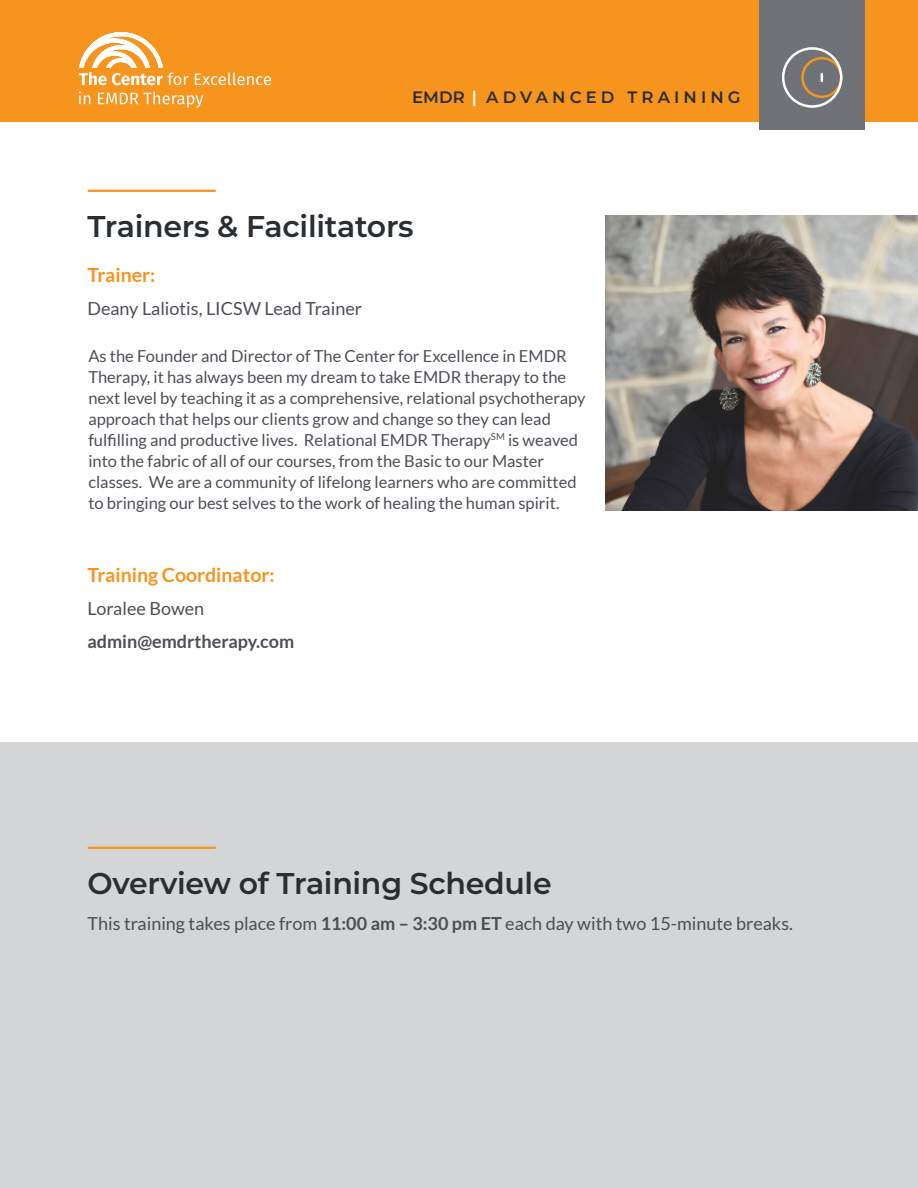
<style>
.page{position:relative;width:918px;height:1188px;background:#fff}
.page>*{position:absolute;margin:0;border:0;box-sizing:border-box;transform-origin:0 0}
.t1{font:600 30px "Montserrat";letter-spacing:-.01em;color:#292e33}
.t2{font:700 19.5px "Lato";color:#f7941e}
.t3{font:18px "Lato";color:#4b4f55}
.t4{font:700 18px/33px "Lato";color:#4b4f55}
.t5{font:16.5px/21px "Lato";color:#4b4f55}
.t6{font:600 16.5px "Montserrat";letter-spacing:.25em;color:#292e33}
.s1{color:#fff}
.s2{font-weight:400}
.s3{font-weight:700}
</style>
<div class="page">
<div style="left:0;top:742px;width:918px;height:446px;background:#d4d5d6"></div>
<hr style="left:89px;top:190px;width:126px;height:2px;background:#f7941e">
<hr style="left:89px;top:847px;width:126px;height:2px;background:#f7941e">
<div style="left:0;top:0;width:918px;height:122px;background:#f7941e"></div>
<div style="left:759px;top:0;width:106px;height:130px;background:#6f7277"></div>
<svg style="left:79px;top:32px;width:110px;height:53px"></svg>
<svg style="left:195px;top:73px;width:76px;height:12px"></svg>
<svg style="left:79px;top:91px;width:11px;height:13px"></svg>
<svg style="left:98px;top:93px;width:40px;height:11px"></svg>
<svg style="left:144px;top:92px;width:59px;height:16px"></svg>
<div style="left:801px;top:57px;width:41px;height:41px;border:3px solid #f39323;border-radius:50%"></div>
<div style="left:782px;top:47px;width:61px;height:61px;border:3px solid #fff;border-radius:50%"></div>
<svg style="left:821px;top:74px;width:2px;height:7px"></svg>
<img style="left:605px;top:216px;width:313px;height:295px">
<p class="t6" style="left:412px;top:86px;width:330px">EMDR <span class="s1">|</span> ADVANCED TRAINING</p>
<p class="t1" style="left:87px;top:205px;width:328px">Trainers &amp; Facilitators</p>
<p class="t2" style="left:87px;top:264px;width:69px">Trainer:</p>
<p class="t3" style="left:87px;top:298px;width:276px">Deany Laliotis, LICSW Lead Trainer</p>
<p class="t5" style="left:88px;top:345px;width:499px">As the Founder and Director of The Center for Excellence in EMDR Therapy, it has always been my dream to take EMDR therapy to the next level by teaching it as a comprehensive, relational psychotherapy approach that helps our clients grow and change so they can lead fulfilling and productive lives. Relational EMDR Therapy<sup>SM</sup> is weaved into the fabric of all of our courses, from the Basic to our Master classes. We are a community of lifelong learners who are committed to bringing our best selves to the work of healing the human spirit.</p>
<p class="t2" style="left:87px;top:564px;width:189px">Training Coordinator:</p>
<p class="t4" style="left:87px;top:592px;width:208px"><span class="s2">Loralee Bowen </span>admin@emdrtherapy.com</p>
<p class="t1" style="left:87px;top:862px;width:466px">Overview of Training Schedule</p>
<p class="t3" style="left:87px;top:913px;width:707px">This training takes place from <span class="s3">11:00 am – 3:30 pm ET</span> each day with two 15-minute breaks.</p>
</div>
